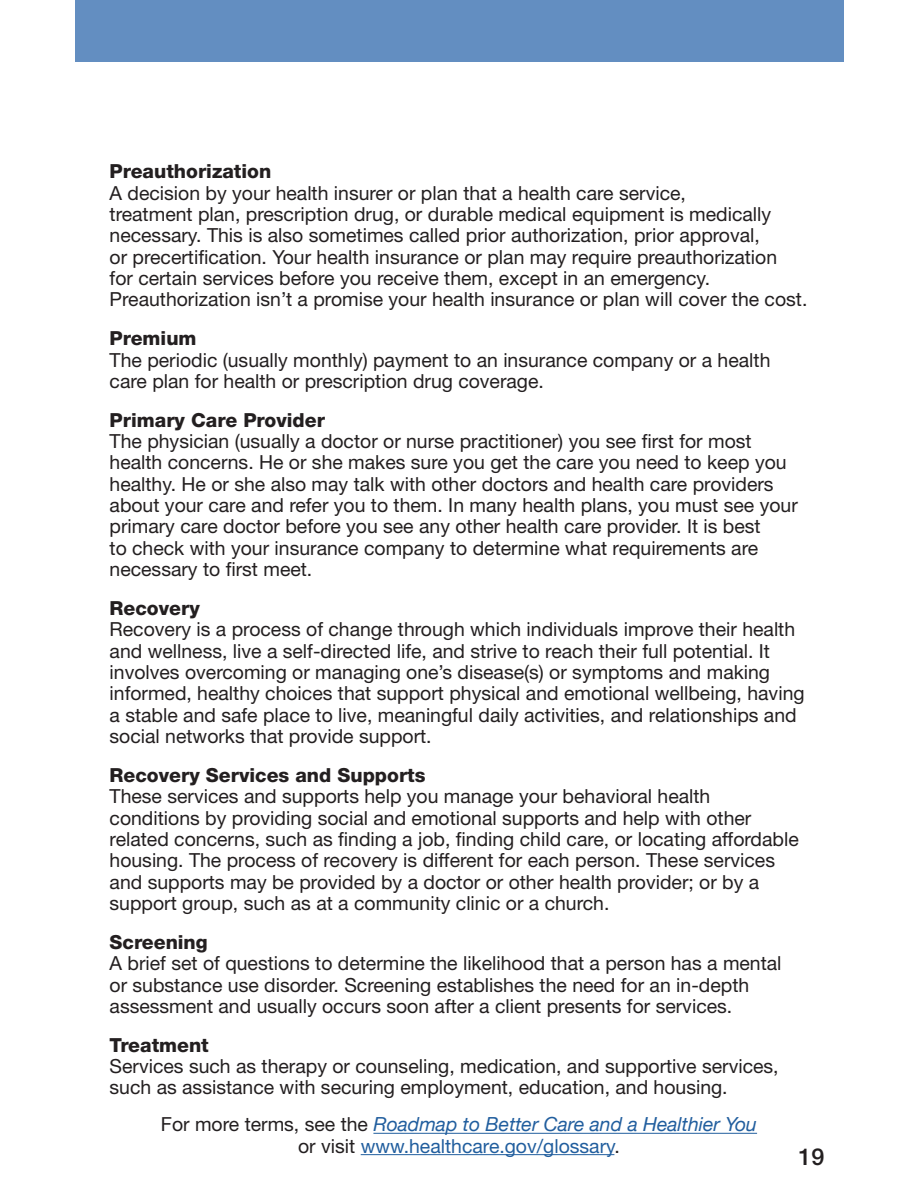
<style>
.page{position:relative;width:918px;height:1188px;background:#fff}
.page>*{position:absolute;margin:0;border:0;box-sizing:border-box;transform-origin:0 0}
.t1{font:500 23.25px "Helvetica Neue LT Std";color:#231f20}
.t2{font:19.35px/21.3px "Helvetica Neue LT Std";color:#231f20}
.t3{font:800 19.35px "Helvetica Neue LT Std";color:#231f20}
.t4{font:italic 19.35px "Helvetica Neue";color:#215e9e}
.t5{font:19.35px "Helvetica Neue LT Std";color:#215e9e}
.s1{font-family:"Helvetica Neue LT Std";font-style:normal;color:#231f20}
.s2{color:#231f20}
</style>
<div class="page">
<div style="left:75px;top:0;width:768px;height:61px;background:#638ec1"></div>
<hr style="left:373px;top:1133px;width:384px;height:1px;background:#215e9e">
<hr style="left:361px;top:1154px;width:253px;height:1px;background:#215e9e">
<p class="t3" style="left:110px;top:164px;width:163px">Preauthorization</p>
<p class="t2" style="left:110px;top:184px;width:699px">A decision by your health insurer or plan that a health care service,<br>treatment plan, prescription drug, or durable medical equipment is medically necessary. This is also sometimes called prior authorization, prior approval,<br>or precertification. Your health insurance or plan may require preauthorization<br>for certain services before you receive them, except in an emergency.<br>Preauthorization isn’t a promise your health insurance or plan will cover the cost.</p>
<p class="t3" style="left:110px;top:331px;width:89px">Premium</p>
<p class="t2" style="left:110px;top:351px;width:662px">The periodic (usually monthly) payment to an insurance company or a health care plan for health or prescription drug coverage.</p>
<p class="t3" style="left:110px;top:413px;width:217px">Primary Care Provider</p>
<p class="t2" style="left:110px;top:432px;width:690px">The physician (usually a doctor or nurse practitioner) you see first for most health concerns. He or she makes sure you get the care you need to keep you healthy. He or she also may talk with other doctors and health care providers about your care and refer you to them. In many health plans, you must see your primary care doctor before you see any other health care provider. It is best<br>to check with your insurance company to determine what requirements are necessary to first meet.</p>
<p class="t3" style="left:110px;top:601px;width:92px">Recovery</p>
<p class="t2" style="left:110px;top:620px;width:697px">Recovery is a process of change through which individuals improve their health and wellness, live a self-directed life, and strive to reach their full potential. It involves overcoming or managing one’s disease(s) or symptoms and making informed, healthy choices that support physical and emotional wellbeing, having a stable and safe place to live, meaningful daily activities, and relationships and social networks that provide support.</p>
<p class="t3" style="left:110px;top:768px;width:318px">Recovery Services and Supports</p>
<p class="t2" style="left:110px;top:787px;width:691px">These services and supports help you manage your behavioral health conditions by providing social and emotional supports and help with other related concerns, such as finding a job, finding child care, or locating affordable housing. The process of recovery is different for each person. These services and supports may be provided by a doctor or other health provider; or by a support group, such as at a community clinic or a church.</p>
<p class="t3" style="left:110px;top:935px;width:100px">Screening</p>
<p class="t2" style="left:110px;top:954px;width:674px">A brief set of questions to determine the likelihood that a person has a mental or substance use disorder. Screening establishes the need for an in-depth assessment and usually occurs soon after a client presents for services.</p>
<p class="t3" style="left:110px;top:1038px;width:101px">Treatment</p>
<p class="t2" style="left:110px;top:1057px;width:671px">Services such as therapy or counseling, medication, and supportive services, such as assistance with securing employment, education, and housing.</p>
<p class="t4" style="left:161px;top:1113px;width:598px"><span class="s1">For more terms, see the</span> Roadmap to Better Care and a Healthier You</p>
<p class="t5" style="left:298px;top:1139px;width:323px"><span class="s2">or visit</span> www.healthcare.gov/glossary<span class="s2">.</span></p>
<p class="t1" style="left:799px;top:1148px;width:27px">19</p>
</div>
